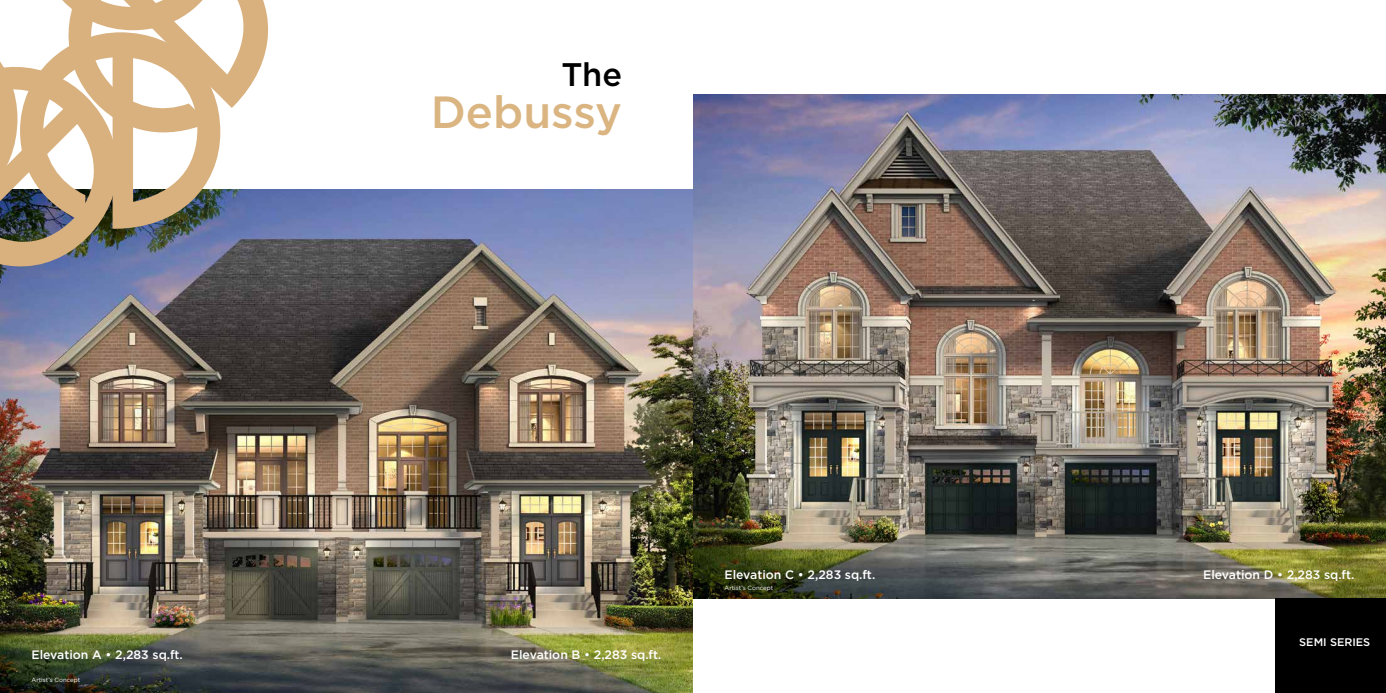
<style>
.page{position:relative;width:1386px;height:693px;background:#fff}
.page>*{position:absolute;margin:0;border:0;box-sizing:border-box;transform-origin:0 0}
.t1{font:500 45.06px "Gotham";color:#dab581}
.t2{font:500 32.64px "Gotham";color:#000}
.t3{font:500 12.25px "Gotham";color:#fff}
.t4{font:500 11.03px "Gotham";color:#fff}
.t5{font:6.12px "Gotham";color:#fff}
</style>
<div class="page">
<img style="left:0;top:189px;width:693px;height:504px">
<img style="left:693px;top:94px;width:693px;height:504px">
<div style="left:1276px;top:598px;width:110px;height:95px;background:#000"></div>
<svg style="left:0;top:0;width:273px;height:275px"></svg>
<h2 class="t2" style="left:561px;top:55px;width:62px">The</h2>
<h1 class="t1" style="left:431px;top:84px;width:193px">Debussy</h1>
<p class="t3" style="left:31px;top:648px;width:153px">Elevation A • 2,283 sq.ft.</p>
<p class="t3" style="left:511px;top:648px;width:152px">Elevation B • 2,283 sq.ft.</p>
<p class="t3" style="left:115px;top:648px;width:67px">1,536 sq.ft.</p>
<p class="t3" style="left:515px;top:648px;width:114px">Elevation B • 1 510</p>
<p class="t5" style="left:32px;top:676px;width:50px">Artist’s Concept</p>
<p class="t3" style="left:724px;top:568px;width:152px">Elevation C • 2,283 sq.ft.</p>
<p class="t3" style="left:1203px;top:568px;width:153px">Elevation D • 2,283 sq.ft.</p>
<p class="t3" style="left:808px;top:568px;width:67px">1,536 sq.ft.</p>
<p class="t3" style="left:1206px;top:568px;width:116px">Elevation D • 1 525</p>
<p class="t5" style="left:725px;top:584px;width:50px">Artist’s Concept</p>
<p class="t4" style="left:1299px;top:635px;width:73px">SEMI SERIES</p>
</div>
